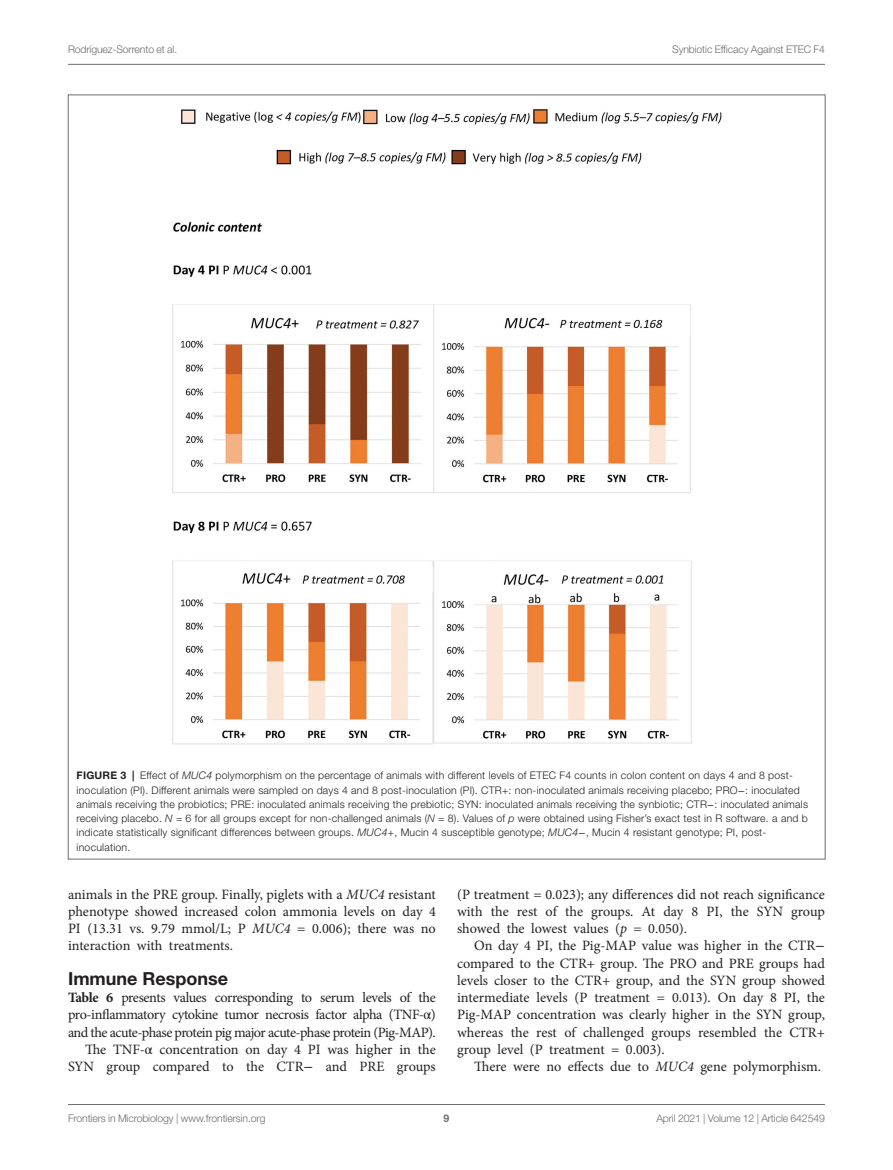
<style>
.page{position:relative;width:893px;height:1170px;background:#fff}
.page>*{position:absolute;margin:0;border:0;box-sizing:border-box;transform-origin:0 0}
.HEAD_2{font:700 18px "Helvetica Neue LT Std";color:#231f20}
.TEXT{font:14.25px/17.2px "Minion Pro";color:#231f20;text-align:justify}
.TEXT_FLUSH{font:14.25px/17.2px "Minion Pro";letter-spacing:-.035em;color:#231f20;text-align:justify}
.FIG_LEG{font:300 10.5px/14.2px "Helvetica Neue LT Std";letter-spacing:.02em;color:#231f20}
.t1{font:300 10.5px "Helvetica Neue LT Std";letter-spacing:-.015em;color:#6c6d70}
.t2{font:700 10.5px "Helvetica Neue LT Std";color:#6c6d70}
.s1{font-weight:700}
.s2{font-style:italic}
.s3{font-family:"STIX General";font-weight:400}
.s4{font-family:"STIX General"}
</style>
<div class="page">
<hr style="left:68px;top:64px;width:757px;height:1px;background:#6c6d70">
<hr style="left:68px;top:1104px;width:757px;height:1px;background:#6c6d70">
<img style="left:172px;top:109px;width:550px;height:636px">
<p class="t1" style="left:68px;top:42px;width:111px">Rodríguez-Sorrento et al.</p>
<p class="t1" style="left:672px;top:42px;width:154px">Synbiotic Efficacy Against ETEC F4</p>
<p class="FIG_LEG" style="left:77px;top:768px;width:733px"><span class="s1">FIGURE 3 |</span> Effect of <span class="s2">MUC4</span> polymorphism on the percentage of animals with different levels of ETEC F4 counts in colon content on days 4 and 8 post&shy;inoculation (PI). Different animals were sampled on days 4 and 8 post-inoculation (PI). CTR+: non-inoculated animals receiving placebo; PRO<span class="s3">−</span>: inoculated animals receiving the probiotics; PRE: inoculated animals receiving the prebiotic; SYN: inoculated animals receiving the synbiotic; CTR<span class="s3">−</span>: inoculated animals receiving placebo. <span class="s2">N</span> = 6 for all groups except for non-challenged animals (<span class="s2">N</span> = 8). Values of <span class="s2">p</span> were obtained using Fisher’s exact test in R software. a and b indicate statistically significant differences between groups. <span class="s2">MUC4</span>+, Mucin 4 susceptible genotype; <span class="s2">MUC4</span><span class="s3">−</span>, Mucin 4 resistant genotype; PI, post&shy;inoculation.</p>
<p class="TEXT" style="left:68px;top:885px;width:369px">animals in the PRE group. Finally, piglets with a <span class="s2">MUC4</span> resistant phenotype showed increased colon ammonia levels on day 4<br>PI (13.31 vs. 9.79 mmol/L; P <span class="s2">MUC4</span> = 0.006); there was no interaction with treatments.</p>
<p class="HEAD_2" style="left:68px;top:967px;width:162px">Immune Response</p>
<p class="TEXT_FLUSH" style="left:68px;top:989px;width:369px"><span class="s1">Table 6</span> presents values corresponding to serum levels of the pro-inflammatory cytokine tumor necrosis factor alpha (TNF-<span class="s4">α</span>) and the acute-phase protein pig major acute-phase protein (Pig-MAP).</p>
<p class="TEXT" style="left:68px;top:1040px;width:369px;text-align:right">The TNF-<span class="s4">α</span> concentration on day 4 PI was higher in the<br>SYN group compared to the CTR<span class="s4">−</span> and PRE groups</p>
<p class="TEXT" style="left:457px;top:885px;width:369px">(P treatment = 0.023); any differences did not reach significance with the rest of the groups. At day 8 PI, the SYN group showed the lowest values (<span class="s2">p</span> = 0.050).</p>
<p class="TEXT" style="left:457px;top:937px;width:369px;text-indent:17px">On day 4 PI, the Pig-MAP value was higher in the CTR<span class="s4">− </span>compared to the CTR+ group. The PRO and PRE groups had levels closer to the CTR+ group, and the SYN group showed intermediate levels (P treatment = 0.013). On day 8 PI, the Pig-MAP concentration was clearly higher in the SYN group, whereas the rest of challenged groups resembled the CTR+ group level (P treatment = 0.003).</p>
<p class="TEXT" style="left:474px;top:1058px;width:348px">There were no effects due to <span class="s2">MUC4</span> gene polymorphism.</p>
<p class="t1" style="left:68px;top:1111px;width:199px">Frontiers in Microbiology | www.frontiersin.org</p>
<p class="t2" style="left:444px;top:1111px;width:7px">9</p>
<p class="t1" style="left:656px;top:1111px;width:170px">April 2021 | Volume 12 | Article 642549</p>
</div>
